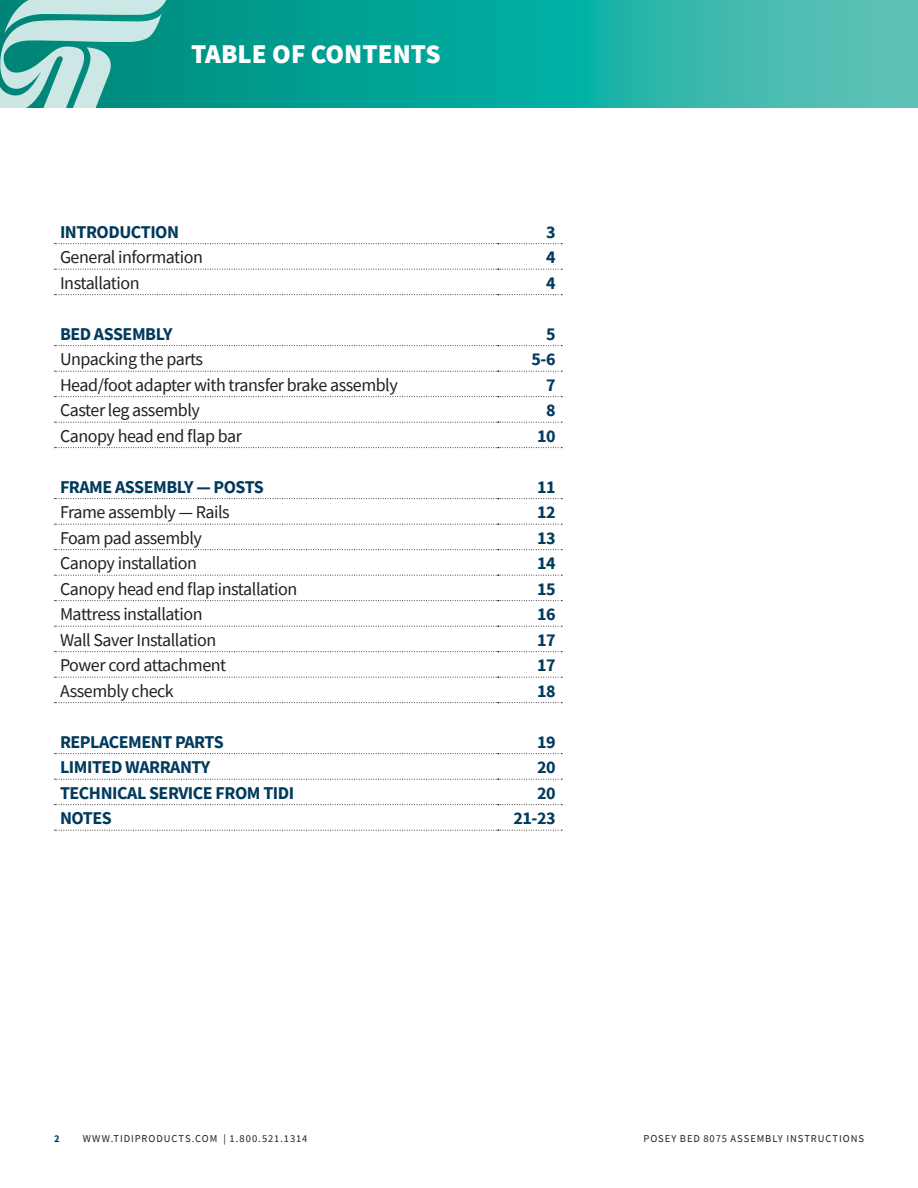
<style>
.page{position:relative;width:918px;height:1188px;background:#fff}
.page>*{position:absolute;margin:0;border:0;box-sizing:border-box;transform-origin:0 0}
.Subheads-ISO{font:900 27px "Source Sans Pro";color:#fff}
.Body-back_Bullets_So{font:18px "Source Sans Pro";letter-spacing:-.025em;color:#231f20}
.Body-back_Bullets_So-2{font:700 18px "Source Sans Pro";letter-spacing:-.025em;color:#003a5d}
.t1{font:10.5px "Source Sans Pro";letter-spacing:.09em;color:#231f20}
.t2{font:700 10.5px "Source Sans Pro";color:#003a5d}
</style>
<div class="page">
<svg style="left:171px;top:0;width:747px;height:108px;background:#1dada0"></svg>
<svg style="left:0;top:0;width:171px;height:108px;background:#66b9b1"></svg>
<svg style="left:54px;top:345px;width:508px;height:1px"></svg>
<svg style="left:54px;top:371px;width:508px;height:1px"></svg>
<svg style="left:54px;top:396px;width:508px;height:1px"></svg>
<svg style="left:54px;top:422px;width:508px;height:1px"></svg>
<svg style="left:54px;top:447px;width:508px;height:1px"></svg>
<svg style="left:54px;top:498px;width:508px;height:1px"></svg>
<svg style="left:54px;top:524px;width:508px;height:1px"></svg>
<svg style="left:54px;top:549px;width:508px;height:1px"></svg>
<svg style="left:54px;top:575px;width:508px;height:1px"></svg>
<svg style="left:54px;top:600px;width:508px;height:1px"></svg>
<svg style="left:54px;top:626px;width:508px;height:1px"></svg>
<svg style="left:54px;top:651px;width:508px;height:1px"></svg>
<svg style="left:54px;top:677px;width:508px;height:1px"></svg>
<svg style="left:54px;top:702px;width:508px;height:1px"></svg>
<svg style="left:54px;top:243px;width:508px;height:1px"></svg>
<svg style="left:54px;top:269px;width:508px;height:1px"></svg>
<svg style="left:54px;top:294px;width:508px;height:1px"></svg>
<svg style="left:54px;top:753px;width:508px;height:1px"></svg>
<svg style="left:54px;top:779px;width:508px;height:1px"></svg>
<svg style="left:54px;top:804px;width:508px;height:1px"></svg>
<svg style="left:54px;top:830px;width:508px;height:1px"></svg>
<p class="Subheads-ISO" style="left:191px;top:36px;width:251px">TABLE OF CONTENTS</p>
<p class="Body-back_Bullets_So-2" style="left:60px;top:219px;width:121px">INTRODUCTION</p>
<p class="Body-back_Bullets_So-2" style="left:546px;top:219px;width:11px">3</p>
<p class="Body-back_Bullets_So" style="left:60px;top:246px;width:144px">General information</p>
<p class="Body-back_Bullets_So-2" style="left:546px;top:245px;width:11px">4</p>
<p class="Body-back_Bullets_So" style="left:60px;top:271px;width:81px">Installation</p>
<p class="Body-back_Bullets_So-2" style="left:546px;top:270px;width:11px">4</p>
<p class="Body-back_Bullets_So-2" style="left:60px;top:321px;width:114px">BED ASSEMBLY</p>
<p class="Body-back_Bullets_So-2" style="left:546px;top:321px;width:11px">5</p>
<p class="Body-back_Bullets_So" style="left:60px;top:348px;width:145px">Unpacking the parts</p>
<p class="Body-back_Bullets_So-2" style="left:532px;top:347px;width:26px">5-6</p>
<p class="Body-back_Bullets_So" style="left:60px;top:373px;width:339px">Head/foot adapter with transfer brake assembly</p>
<p class="Body-back_Bullets_So-2" style="left:546px;top:372px;width:11px">7</p>
<p class="Body-back_Bullets_So" style="left:60px;top:399px;width:142px">Caster leg assembly</p>
<p class="Body-back_Bullets_So-2" style="left:546px;top:398px;width:11px">8</p>
<p class="Body-back_Bullets_So" style="left:60px;top:424px;width:183px">Canopy head end flap bar</p>
<p class="Body-back_Bullets_So-2" style="left:537px;top:423px;width:20px">10</p>
<p class="Body-back_Bullets_So-2" style="left:60px;top:474px;width:205px">FRAME ASSEMBLY — POSTS</p>
<p class="Body-back_Bullets_So-2" style="left:537px;top:474px;width:20px">11</p>
<p class="Body-back_Bullets_So" style="left:60px;top:501px;width:171px">Frame assembly — Rails</p>
<p class="Body-back_Bullets_So-2" style="left:537px;top:500px;width:20px">12</p>
<p class="Body-back_Bullets_So" style="left:60px;top:526px;width:143px">Foam pad assembly</p>
<p class="Body-back_Bullets_So-2" style="left:537px;top:525px;width:20px">13</p>
<p class="Body-back_Bullets_So" style="left:60px;top:552px;width:139px">Canopy installation</p>
<p class="Body-back_Bullets_So-2" style="left:537px;top:551px;width:20px">14</p>
<p class="Body-back_Bullets_So" style="left:60px;top:577px;width:239px">Canopy head end flap installation</p>
<p class="Body-back_Bullets_So-2" style="left:537px;top:576px;width:20px">15</p>
<p class="Body-back_Bullets_So" style="left:60px;top:603px;width:144px">Mattress installation</p>
<p class="Body-back_Bullets_So-2" style="left:537px;top:602px;width:20px">16</p>
<p class="Body-back_Bullets_So" style="left:60px;top:628px;width:158px">Wall Saver Installation</p>
<p class="Body-back_Bullets_So-2" style="left:537px;top:627px;width:20px">17</p>
<p class="Body-back_Bullets_So" style="left:60px;top:654px;width:168px">Power cord attachment</p>
<p class="Body-back_Bullets_So-2" style="left:537px;top:653px;width:20px">17</p>
<p class="Body-back_Bullets_So" style="left:60px;top:679px;width:115px">Assembly check</p>
<p class="Body-back_Bullets_So-2" style="left:537px;top:678px;width:20px">18</p>
<p class="Body-back_Bullets_So-2" style="left:60px;top:729px;width:165px">REPLACEMENT PARTS</p>
<p class="Body-back_Bullets_So-2" style="left:537px;top:729px;width:20px">19</p>
<p class="Body-back_Bullets_So-2" style="left:60px;top:755px;width:152px">LIMITED WARRANTY</p>
<p class="Body-back_Bullets_So-2" style="left:537px;top:755px;width:20px">20</p>
<p class="Body-back_Bullets_So-2" style="left:60px;top:780px;width:236px">TECHNICAL SERVICE FROM TIDI</p>
<p class="Body-back_Bullets_So-2" style="left:537px;top:780px;width:20px">20</p>
<p class="Body-back_Bullets_So-2" style="left:60px;top:806px;width:53px">NOTES</p>
<p class="Body-back_Bullets_So-2" style="left:513px;top:806px;width:44px">21-23</p>
<p class="t2" style="left:54px;top:1131px;width:7px">2</p>
<p class="t1" style="left:83px;top:1132px;width:226px">WWW.TIDIPRODUCTS.COM | 1.800.521.1314</p>
<p class="t1" style="left:644px;top:1132px;width:222px">POSEY BED 8075 ASSEMBLY INSTRUCTIONS</p>
</div>
